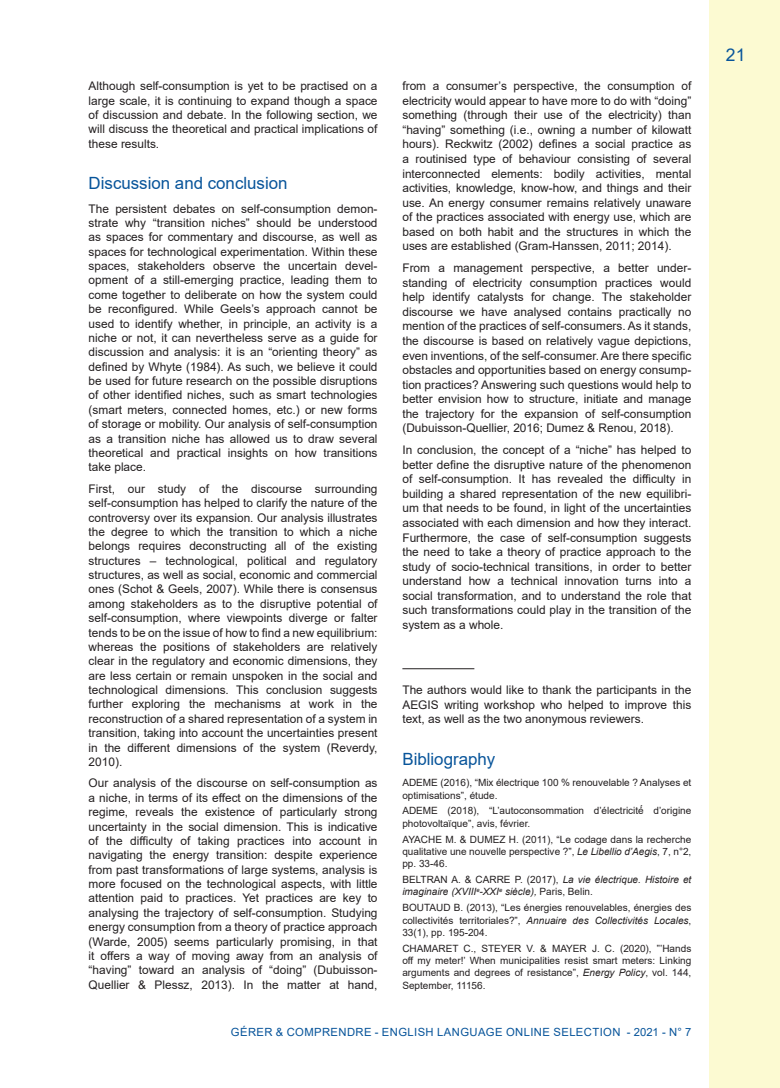
<style>
.page{position:relative;width:780px;height:1088px;background:#fff}
.page>*{position:absolute;margin:0;border:0;box-sizing:border-box;transform-origin:0 0}
.t1{font:17.5px "Arial";color:#07549a}
.Titre_1{font:16.88px "Arial";color:#07549a}
.texte_courant{font:11.88px/14.4px "Arial";color:#231f20;text-align:justify}
.t2{font:11.25px "Arial";letter-spacing:.035em;color:#07549a}
.biblio{font:10px/12.4px "Arial";color:#231f20;text-align:justify}
.biblio-2{font:italic 10px/12.4px "Arial";color:#231f20}
.s1{font-style:italic}
.s2{font-style:normal}
</style>
<div class="page">
<div style="left:709px;top:0;width:71px;height:1088px;background:#fcfad2"></div>
<hr style="left:402px;top:668px;width:72px;height:1px;background:#231f20">
<p class="texte_courant" style="left:89px;top:79px;width:290px">Although self-consumption is yet to be practised on a large scale, it is continuing to expand though a space of discussion and debate. In the following section, we will discuss the theoretical and practical implications of these results.</p>
<p class="Titre_1" style="left:89px;top:172px;width:200px">Discussion and conclusion</p>
<p class="texte_courant" style="left:89px;top:201px;width:290px">The persistent debates on self-consumption demon&shy;strate why “transition niches” should be understood as spaces for commentary and discourse, as well as spaces for technological experimentation. Within these spaces, stakeholders observe the uncertain devel&shy;opment of a still-emerging practice, leading them to come together to deliberate on how the system could be reconfigured. While Geels’s approach cannot be used to identify whether, in principle, an activity is a niche or not, it can nevertheless serve as a guide for discussion and analysis: it is an “orienting theory” as defined by Whyte (1984). As such, we believe it could be used for future research on the possible disruptions of other identified niches, such as smart technologies (smart meters, connected homes, etc.) or new forms of storage or mobility. Our analysis of self-consumption as a transition niche has allowed us to draw several theoretical and practical insights on how transitions take place.</p>
<p class="texte_courant" style="left:89px;top:481px;width:290px">First, our study of the discourse surrounding self-consumption has helped to clarify the nature of the controversy over its expansion. Our analysis illustrates the degree to which the transition to which a niche belongs requires deconstructing all of the existing structures – technological, political and regulatory structures, as well as social, economic and commercial ones (Schot &amp; Geels, 2007). While there is consensus among stakeholders as to the disruptive potential of self-consumption, where viewpoints diverge or falter tends to be on the issue of how to find a new equilibrium: whereas the positions of stakeholders are relatively clear in the regulatory and economic dimensions, they are less certain or remain unspoken in the social and technological dimensions. This conclusion suggests further exploring the mechanisms at work in the reconstruction of a shared representation of a system in transition, taking into account the uncertainties present in the different dimensions of the system (Reverdy, 2010).</p>
<p class="texte_courant" style="left:89px;top:776px;width:290px">Our analysis of the discourse on self-consumption as a niche, in terms of its effect on the dimensions of the regime, reveals the existence of particularly strong uncertainty in the social dimension. This is indicative of the difficulty of taking practices into account in navigating the energy transition: despite experience from past transformations of large systems, analysis is more focused on the technological aspects, with little attention paid to practices. Yet practices are key to analysing the trajectory of self-consumption. Studying energy consumption from a theory of practice approach (Warde, 2005) seems particularly promising, in that it offers a way of moving away from an analysis of “having” toward an analysis of “doing” (Dubuisson-Quellier &amp; Plessz, 2013). In the matter at hand,</p>
<p class="texte_courant" style="left:402px;top:79px;width:290px">from a consumer’s perspective, the consumption of electricity would appear to have more to do with “doing” something (through their use of the electricity) than “having” something (i.e., owning a number of kilowatt hours). Reckwitz (2002) defines a social practice as a routinised type of behaviour consisting of several interconnected elements: bodily activities, mental activities, knowledge, know-how, and things and their use. An energy consumer remains relatively unaware of the practices associated with energy use, which are based on both habit and the structures in which the uses are established (Gram-Hanssen, 2011; 2014).</p>
<p class="texte_courant" style="left:402px;top:261px;width:290px">From a management perspective, a better under&shy;standing of electricity consumption practices would help identify catalysts for change. The stakeholder discourse we have analysed contains practically no mention of the practices of self-consumers. As it stands, the discourse is based on relatively vague depictions, even inventions, of the self-consumer. Are there specific obstacles and opportunities based on energy consump&shy;tion practices? Answering such questions would help to better envision how to structure, initiate and manage the trajectory for the expansion of self-consumption (Dubuisson-Quellier, 2016; Dumez &amp; Renou, 2018).</p>
<p class="texte_courant" style="left:402px;top:442px;width:290px">In conclusion, the concept of a “niche” has helped to better define the disruptive nature of the phenomenon of self-consumption. It has revealed the difficulty in building a shared representation of the new equilibri&shy;um that needs to be found, in light of the uncertainties associated with each dimension and how they interact.<br>Furthermore, the case of self-consumption suggests the need to take a theory of practice approach to the study of socio-technical transitions, in order to better understand how a technical innovation turns into a social transformation, and to understand the role that such transformations could play in the transition of the system as a whole.</p>
<p class="texte_courant" style="left:402px;top:682px;width:290px">The authors would like to thank the participants in the AEGIS writing workshop who helped to improve this text, as well as the two anonymous reviewers.</p>
<p class="Titre_1" style="left:402px;top:747px;width:94px">Bibliography</p>
<p class="biblio" style="left:402px;top:776px;width:290px">ADEME (2016), “Mix électrique 100 % renouvelable ? Analyses et optimisations”, étude.</p>
<p class="biblio" style="left:402px;top:804px;width:290px">ADEME (2018), “L’autoconsommation d’électricité́ d’origine photovoltaïque”, avis, février.</p>
<p class="biblio" style="left:402px;top:833px;width:290px">AYACHE M. &amp; DUMEZ H. (2011), “Le codage dans la recherche qualitative une nouvelle perspective ?”, <span class="s1">Le Libellio d’Aegis</span>, 7, n°2, pp. 33-46.</p>
<p class="biblio-2" style="left:402px;top:873px;width:290px"><span class="s2">BELTRAN A. &amp; CARRE P. (2017),</span> La vie électrique. Histoire et imaginaire (XVIII<sup>e</sup>-XXI<sup>e</sup> siècle), <span class="s2">Paris, Belin.</span></p>
<p class="biblio" style="left:402px;top:901px;width:290px">BOUTAUD B. (2013), “Les énergies renouvelables, énergies des collectivités territoriales?”, <span class="s1">Annuaire des Collectivités Locales</span>, 33(1), pp. 195-204.</p>
<p class="biblio" style="left:402px;top:942px;width:290px">CHAMARET C., STEYER V. &amp; MAYER J. C. (2020), ‟‛Hands off my meter!’ When municipalities resist smart meters: Linking arguments and degrees of resistance”, <span class="s1">Energy Policy</span>, vol. 144, September, 11156.</p>
<p class="t2" style="left:231px;top:1024px;width:462px">GÉRER &amp; COMPRENDRE - ENGLISH LANGUAGE ONLINE SELECTION - 2021 - N° 7</p>
<h1 class="t1" style="left:726px;top:42px;width:21px">21</h1>
</div>
